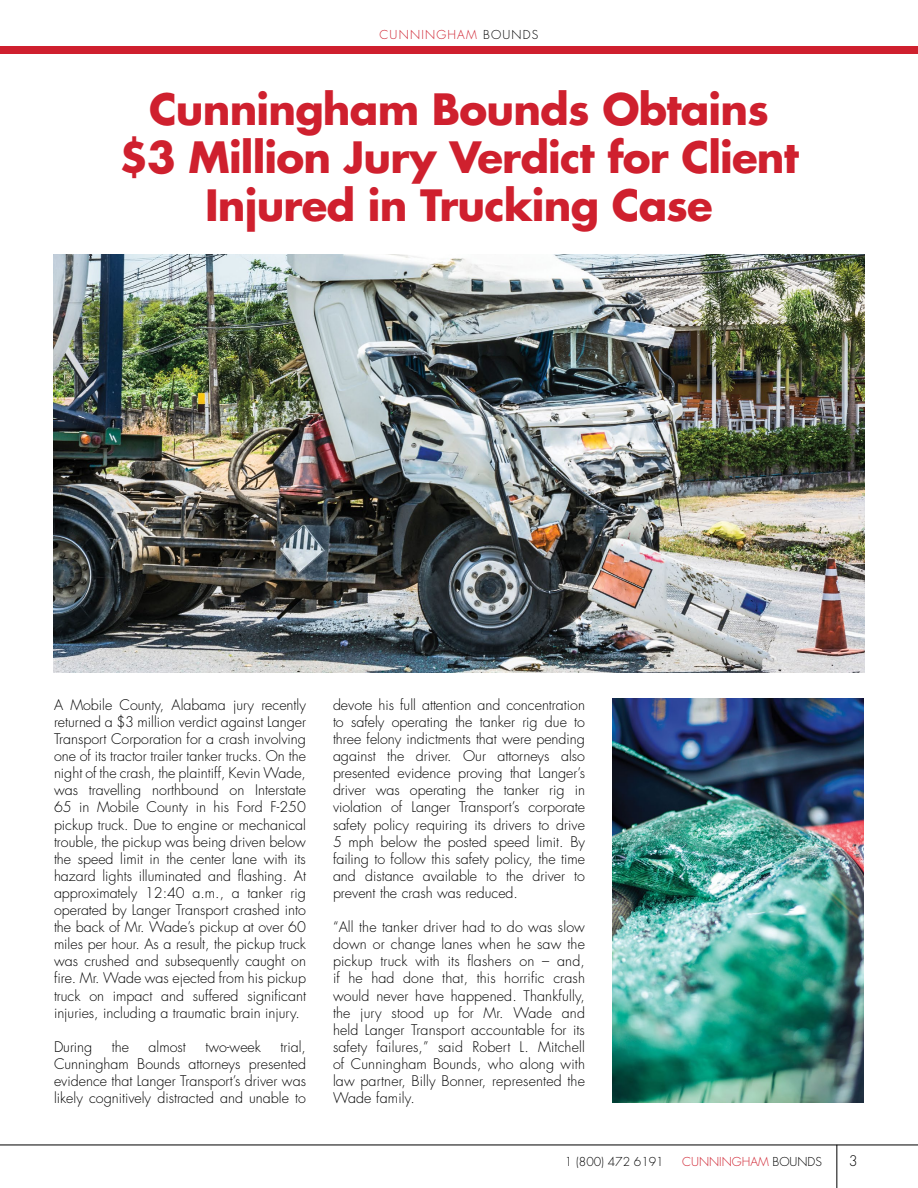
<style>
.page{position:relative;width:918px;height:1188px;background:#fff}
.page>*{position:absolute;margin:0;border:0;box-sizing:border-box;transform-origin:0 0}
.t1{font:700 42px/48px "Futura Std";letter-spacing:-.02em;color:#cf202e;text-align:center}
.t2{font:300 14.25px/17.1px "Futura Std";color:#000;text-align:justify}
.t3{font:300 12px "Futura Std";letter-spacing:.1em;color:#cf202e}
.t4{font:300 12px "Futura Std";color:#cf202e}
.t5{font:300 12px "Futura Std";color:#000}
.s1{color:#000}
</style>
<div class="page">
<div style="left:0;top:46px;width:918px;height:8px;background:#cf202e"></div>
<hr style="left:0;top:1145px;width:918px;height:1px;background:#000">
<hr style="left:837px;top:1145px;width:1px;height:43px;background:#000">
<img style="left:612px;top:698px;width:252px;height:405px">
<img style="left:54px;top:255px;width:810px;height:417px">
<p class="t3" style="left:380px;top:27px;width:160px">CUNNINGHAM <span class="s1">BOUNDS</span></p>
<h1 class="t1" style="left:119px;top:85px;width:681px">Cunningham Bounds Obtains $3 Million Jury Verdict for Client<br>Injured in Trucking Case</h1>
<p class="t2" style="left:54px;top:697px;width:254px">A Mobile County, Alabama jury recently returned a $3 million verdict against Langer Transport Corporation for a crash involving one of its tractor trailer tanker trucks. On the night of the crash, the plaintiff, Kevin Wade, was travelling northbound on Interstate 65 in Mobile County in his Ford F-250 pickup truck. Due to engine or mechanical trouble, the pickup was being driven below the speed limit in the center lane with its hazard lights illuminated and flashing. At approximately 12:40 a.m., a tanker rig operated by Langer Transport crashed into the back of Mr. Wade’s pickup at over 60 miles per hour. As a result, the pickup truck was crushed and subsequently caught on fire. Mr. Wade was ejected from his pickup truck on impact and suffered significant injuries, including a traumatic brain injury.</p>
<p class="t2" style="left:54px;top:1039px;width:40px">During</p>
<p class="t2" style="left:112px;top:1039px;width:19px">the</p>
<p class="t2" style="left:149px;top:1039px;width:39px">almost</p>
<p class="t2" style="left:205px;top:1039px;width:57px">two-week</p>
<p class="t2" style="left:54px;top:1039px;width:254px;text-indent:226px">trial, Cunningham Bounds attorneys presented evidence that Langer Transport’s driver was likely cognitively distracted and unable to</p>
<p class="t2" style="left:333px;top:697px;width:254px">devote his full attention and concentration to safely operating the tanker rig due to three felony indictments that were pending against the driver. Our attorneys also presented evidence proving that Langer’s driver was operating the tanker rig in violation of Langer Transport’s corporate safety policy requiring its drivers to drive 5 mph below the posted speed limit. By failing to follow this safety policy, the time and distance available to the driver to prevent the crash was reduced.</p>
<p class="t2" style="left:333px;top:919px;width:254px">“All the tanker driver had to do was slow down or change lanes when he saw the pickup truck with its flashers on – and, if he had done that, this horrific crash would never have happened. Thankfully, the jury stood up for Mr. Wade and held Langer Transport accountable for its safety failures,” said Robert L. Mitchell of Cunningham Bounds, who along with law partner, Billy Bonner, represented the Wade family.</p>
<p class="t5" style="left:565px;top:1154px;width:100px">1 (800) 472 6191</p>
<p class="t4" style="left:682px;top:1154px;width:141px">CUNNINGHAM <span class="s1">BOUNDS</span></p>
<p class="t2" style="left:849px;top:1153px;width:10px">3</p>
</div>
